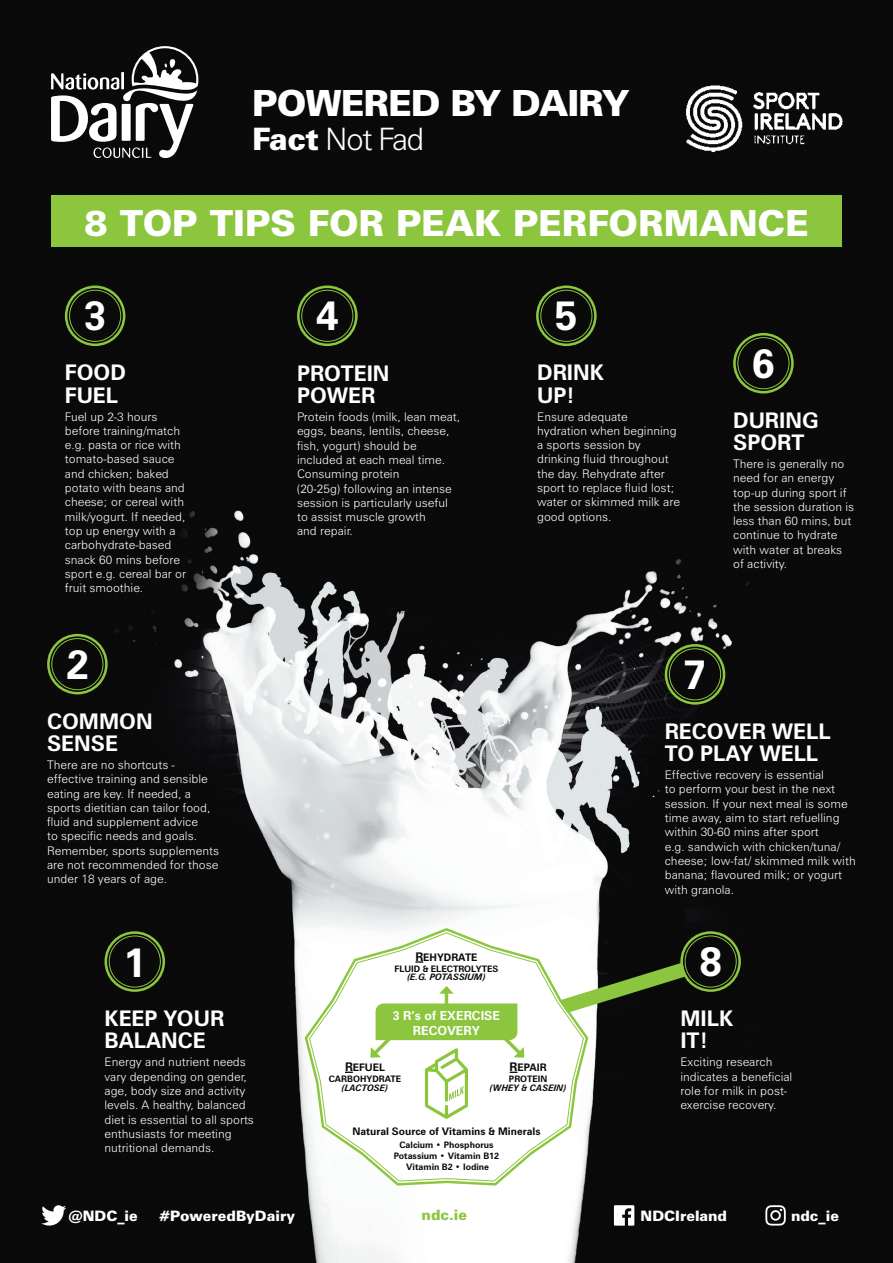
<style>
.page{position:relative;width:893px;height:1263px;background:#fff}
.page>*{position:absolute;margin:0;border:0;box-sizing:border-box;transform-origin:0 0}
.t1{font:700 40.88px "Zurich BT";color:#fff}
.t2{font:900 36.15px "Zurich BT";letter-spacing:-.03em;color:#fff}
.t3{font:900 36px "Zurich BT";letter-spacing:-.005em;color:#fff}
.t4{font:300 30.97px "Zurich BT";letter-spacing:-.05em;color:#fff}
.t5{font:700 21.6px/22.1px "Zurich BT";color:#fff}
.t6{font:900 14.4px "Zurich BT";color:#fff}
.t7{font:900 14.4px "Zurich BT";color:#8bc63e}
.t8{font:700 12.52px/15px "Zurich BT";color:#fff;text-align:center}
.t9{font:300 11.93px/14.3px "Zurich BT";color:#fff}
.t10{font:700 10.43px "Zurich BT";color:#0a0a0b}
.t11{font:700 8.93px/10.7px "Zurich BT";color:#0a0a0b;text-align:center}
.t12{font:italic 700 8.93px "Zurich BT";color:#0a0a0b}
.s1{font-weight:900}
.s2{font-size:11.93px}
.s3{font-style:italic}
</style>
<div class="page">
<img style="left:0;top:0;width:893px;height:1263px">
<div style="left:3px;top:398px;width:228px;height:283px;background:#0a0a0b;border-radius:50%"></div>
<div style="left:629px;top:348px;width:227px;height:283px;background:#0a0a0b;border-radius:50%"></div>
<div style="left:107px;top:934px;width:55px;height:55px;background:#0a0a0b;border-radius:50%"></div>
<div style="left:105px;top:931px;width:60px;height:61px;border:3px solid #8bc63e;border-radius:50%"></div>
<div style="left:109px;top:935px;width:52px;height:52px;border:1px solid #8bc63e;border-radius:50%"></div>
<div style="left:50px;top:636px;width:55px;height:56px;background:#0a0a0b;border-radius:50%"></div>
<div style="left:47px;top:634px;width:61px;height:60px;border:3px solid #8bc63e;border-radius:50%"></div>
<div style="left:51px;top:638px;width:52px;height:52px;border:1px solid #8bc63e;border-radius:50%"></div>
<div style="left:67px;top:288px;width:56px;height:55px;background:#0a0a0b;border-radius:50%"></div>
<div style="left:65px;top:285px;width:60px;height:61px;border:3px solid #8bc63e;border-radius:50%"></div>
<div style="left:69px;top:290px;width:52px;height:52px;border:1px solid #8bc63e;border-radius:50%"></div>
<div style="left:300px;top:288px;width:55px;height:55px;background:#0a0a0b;border-radius:50%"></div>
<div style="left:297px;top:285px;width:61px;height:61px;border:3px solid #8bc63e;border-radius:50%"></div>
<div style="left:301px;top:290px;width:52px;height:52px;border:1px solid #8bc63e;border-radius:50%"></div>
<div style="left:539px;top:288px;width:55px;height:55px;background:#0a0a0b;border-radius:50%"></div>
<div style="left:536px;top:285px;width:61px;height:61px;border:3px solid #8bc63e;border-radius:50%"></div>
<div style="left:540px;top:290px;width:52px;height:52px;border:1px solid #8bc63e;border-radius:50%"></div>
<div style="left:736px;top:335px;width:55px;height:56px;background:#0a0a0b;border-radius:50%"></div>
<div style="left:733px;top:333px;width:61px;height:60px;border:3px solid #8bc63e;border-radius:50%"></div>
<div style="left:737px;top:337px;width:52px;height:52px;border:1px solid #8bc63e;border-radius:50%"></div>
<div style="left:667px;top:647px;width:56px;height:55px;background:#0a0a0b;border-radius:50%"></div>
<div style="left:665px;top:644px;width:60px;height:61px;border:3px solid #8bc63e;border-radius:50%"></div>
<div style="left:669px;top:648px;width:52px;height:52px;border:1px solid #8bc63e;border-radius:50%"></div>
<div style="left:683px;top:934px;width:55px;height:55px;background:#0a0a0b;border-radius:50%"></div>
<div style="left:680px;top:931px;width:61px;height:61px;border:3px solid #8bc63e;border-radius:50%"></div>
<div style="left:685px;top:935px;width:52px;height:52px;border:1px solid #8bc63e;border-radius:50%"></div>
<svg style="left:51px;top:46px;width:147px;height:112px"></svg>
<svg style="left:41px;top:1205px;width:25px;height:20px"></svg>
<svg style="left:614px;top:1205px;width:20px;height:20px"></svg>
<svg style="left:765px;top:1205px;width:21px;height:20px"></svg>
<svg style="left:303px;top:926px;width:287px;height:262px"></svg>
<svg style="left:309px;top:932px;width:275px;height:250px"></svg>
<svg style="left:345px;top:1071px;width:8px;height:2px"></svg>
<svg style="left:369px;top:948px;width:343px;height:171px"></svg>
<img style="left:671px;top:71px;width:184px;height:84px">
<div style="left:51px;top:196px;width:791px;height:51px;background:#8bc63e"></div>
<p class="t2" style="left:252px;top:81px;width:379px">POWERED BY DAIRY</p>
<p class="t4" style="left:252px;top:120px;width:174px"><span class="s1">Fact</span> Not Fad</p>
<p class="t3" style="left:84px;top:201px;width:726px">8 TOP TIPS FOR PEAK PERFORMANCE</p>
<p class="t1" style="left:84px;top:291px;width:24px">3</p>
<p class="t5" style="left:65px;top:361px;width:63px">FOOD<br>FUEL</p>
<p class="t9" style="left:65px;top:409px;width:123px">Fuel up 2-3 hours before training/match e.g. pasta or rice with tomato-based sauce and chicken; baked potato with beans and cheese; or cereal with milk/yogurt. If needed, top up energy with a carbohydrate-based snack 60 mins before sport e.g. cereal bar or fruit smoothie.</p>
<p class="t1" style="left:66px;top:639px;width:24px">2</p>
<p class="t5" style="left:47px;top:710px;width:107px">COMMON<br>SENSE</p>
<p class="t9" style="left:47px;top:757px;width:173px">There are no shortcuts - effective training and sensible eating are key. If needed, a sports dietitian can tailor food, fluid and supplement advice<br>to specific needs and goals.<br>Remember, sports supplements are not recommended for those under 18 years of age.</p>
<p class="t1" style="left:123px;top:937px;width:24px">1</p>
<p class="t5" style="left:105px;top:1007px;width:121px">KEEP YOUR<br>BALANCE</p>
<p class="t9" style="left:105px;top:1055px;width:151px">Energy and nutrient needs vary depending on gender, age, body size and activity levels. A healthy, balanced diet is essential to all sports enthusiasts for meeting nutritional demands.</p>
<p class="t1" style="left:316px;top:291px;width:24px">4</p>
<p class="t5" style="left:297px;top:362px;width:94px">PROTEIN<br>POWER</p>
<p class="t9" style="left:297px;top:409px;width:165px">Protein foods (milk, lean meat, eggs, beans, lentils, cheese, fish, yogurt) should be included at each meal time.<br>Consuming protein<br>(20-25g) following an intense session is particularly useful to assist muscle growth<br>and repair.</p>
<p class="t1" style="left:555px;top:291px;width:24px">5</p>
<p class="t5" style="left:537px;top:361px;width:68px">DRINK<br>UP!</p>
<p class="t9" style="left:537px;top:409px;width:144px">Ensure adequate hydration when beginning a sports session by drinking fluid throughout the day. Rehydrate after sport to replace fluid lost; water or skimmed milk are good options.</p>
<p class="t1" style="left:752px;top:338px;width:24px">6</p>
<p class="t5" style="left:733px;top:409px;width:87px">DURING<br>SPORT</p>
<p class="t9" style="left:733px;top:456px;width:123px">There is generally no need for an energy top-up during sport if the session duration is less than 60 mins, but continue to hydrate with water at breaks of activity.</p>
<p class="t1" style="left:684px;top:649px;width:24px">7</p>
<p class="t5" style="left:665px;top:720px;width:168px">RECOVER WELL<br>TO PLAY WELL</p>
<p class="t9" style="left:665px;top:767px;width:192px">Effective recovery is essential<br>to perform your best in the next session. If your next meal is some time away, aim to start refuelling within 30-60 mins after sport<br>e.g. sandwich with chicken/tuna/ cheese; low-fat/ skimmed milk with banana; flavoured milk; or yogurt with granola.</p>
<p class="t10" style="left:415px;top:951px;width:64px"><span class="s2">R</span>EHYDRATE</p>
<p class="t11" style="left:395px;top:964px;width:105px;line-height:8.9px">FLUID &amp; ELECTROLYTES <span class="s3">(E.G. POTASSIUM)</span></p>
<p class="t8" style="left:393px;top:1007px;width:109px">3 R’s of EXERCISE<br>RECOVERY</p>
<p class="t10" style="left:345px;top:1061px;width:41px"><span class="s2">R</span>EFUEL</p>
<p class="t11" style="left:329px;top:1073px;width:74px">CARBOHYDRATE</p>
<p class="t12" style="left:342px;top:1082px;width:48px">(LACTOSE)</p>
<p class="t10" style="left:510px;top:1061px;width:38px"><span class="s2">R</span>EPAIR</p>
<p class="t11" style="left:509px;top:1073px;width:40px">PROTEIN</p>
<p class="t12" style="left:490px;top:1082px;width:78px">(WHEY &amp; CASEIN)</p>
<p class="t10" style="left:352px;top:1125px;width:190px">Natural Source of Vitamins &amp; Minerals</p>
<p class="t11" style="left:394px;top:1140px;width:107px">Calcium • Phosphorus<br>Potassium • Vitamin B12<br>Vitamin B2 • Iodine</p>
<p class="t1" style="left:699px;top:937px;width:24px">8</p>
<p class="t5" style="left:680px;top:1007px;width:54px">MILK<br>IT!</p>
<p class="t9" style="left:680px;top:1055px;width:114px">Exciting research indicates a beneficial role for milk in post&shy;exercise recovery.</p>
<p class="t6" style="left:68px;top:1207px;width:71px">@NDC_ie</p>
<p class="t6" style="left:159px;top:1207px;width:137px">#PoweredByDairy</p>
<p class="t7" style="left:422px;top:1206px;width:47px">ndc.ie</p>
<p class="t6" style="left:641px;top:1207px;width:88px">NDCIreland</p>
<p class="t6" style="left:791px;top:1207px;width:49px">ndc_ie</p>
</div>
